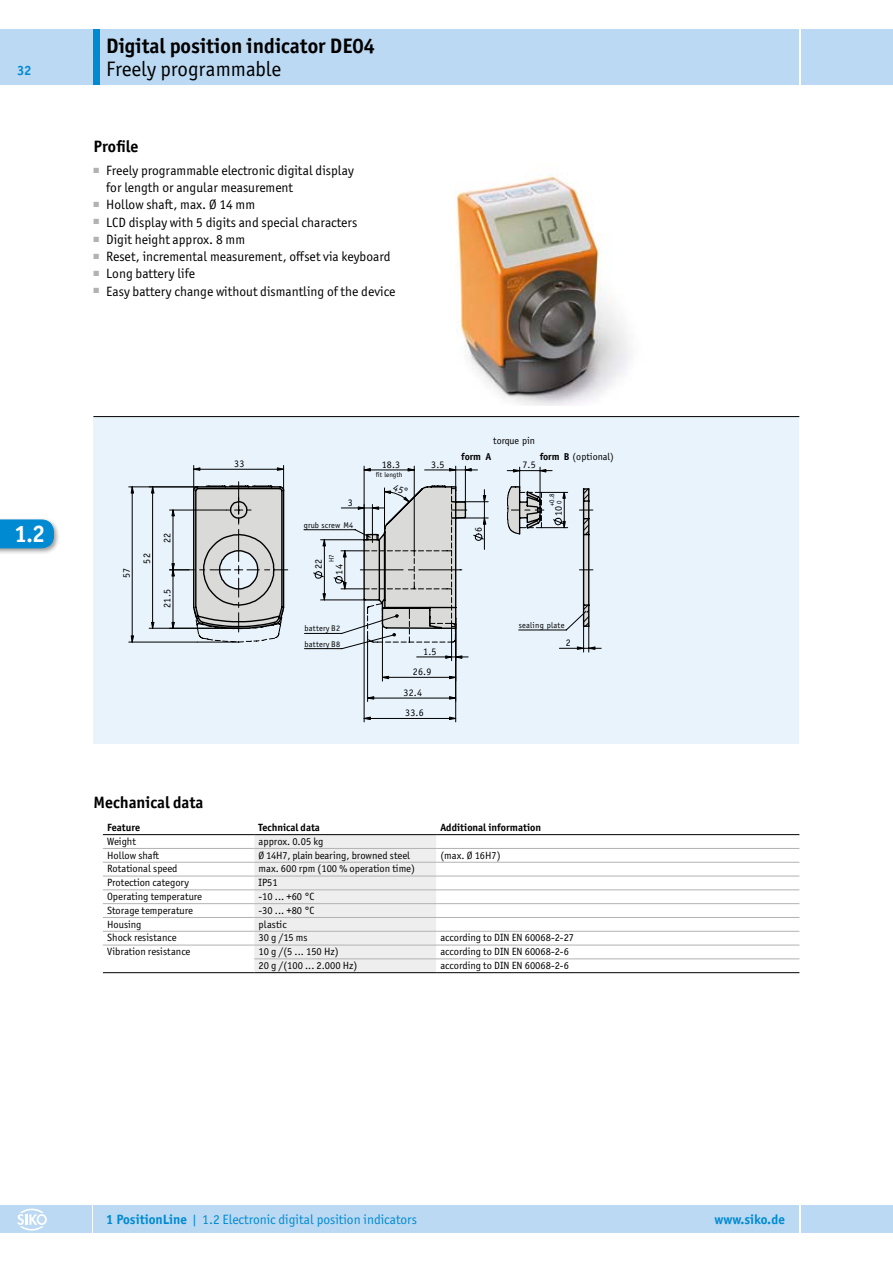
<style>
.page{position:relative;width:893px;height:1263px;background:#fff}
.page>*{position:absolute;margin:0;border:0;box-sizing:border-box;transform-origin:0 0}
.t1{font:700 24px "Officina Sans ITC Pro";color:#fff}
.t2{font:700 21px "Officina Sans ITC Pro";color:#000}
.t3{font:21px "Officina Sans ITC Pro";color:#000}
.t4{font:700 16.5px "Officina Sans ITC Pro";color:#000}
.t5{font:13.5px/17.2px "Officina Sans ITC Pro";color:#000}
.t6{font:13.5px "Officina Sans ITC Pro";color:#008ad2}
.t7{font:700 13.5px "Officina Sans ITC Pro";color:#008ad2}
.t8{font:10.5px "Officina Sans ITC Pro";color:#000}
.t9{font:700 10.5px "Officina Sans ITC Pro";color:#000}
.t10{font:10.05px "Officina Sans";color:#000}
.t11{font:700 10.05px "Officina Sans";color:#000}
.t12{font:8.25px/15.1px "Officina Sans";letter-spacing:.025em;color:#000}
.t13{font:8.25px "Officina Sans";letter-spacing:.005em;color:#000}
.t14{font:6.9px/7.2px "Officina Sans";color:#000}
.s1{font-weight:500}
.s2{font-weight:700}
</style>
<div class="page">
<div style="left:94px;top:1205px;width:705px;height:28px;background:#bbd9f2"></div>
<div style="left:0;top:1205px;width:91px;height:28px;background:#bbd9f2"></div>
<div style="left:801px;top:1205px;width:92px;height:28px;background:#bbd9f2"></div>
<div style="left:94px;top:30px;width:705px;height:55px;background:#bbd9f2"></div>
<div style="left:0;top:30px;width:94px;height:55px;background:#bbd9f2"></div>
<div style="left:801px;top:30px;width:92px;height:55px;background:#bbd9f2"></div>
<img style="left:455px;top:173px;width:175px;height:232px">
<div style="left:0;top:517px;width:60px;height:37px;background:#000;opacity:.4"></div>
<div style="left:0;top:520px;width:54px;height:28px;background:#008ad2"></div>
<div style="left:94px;top:30px;width:6px;height:55px;background:#008ad2"></div>
<div style="left:93px;top:416px;width:706px;height:328px;background:#e8f3fb"></div>
<hr style="left:129px;top:487px;width:69px;height:1px;background:#000">
<hr style="left:129px;top:642px;width:69px;height:1px;background:#000">
<svg style="left:131px;top:486px;width:39px;height:156px"></svg>
<hr style="left:367px;top:636px;width:1px;height:65px;background:#000">
<hr style="left:152px;top:487px;width:1px;height:141px;background:#000">
<hr style="left:149px;top:487px;width:49px;height:1px;background:#000">
<hr style="left:149px;top:628px;width:90px;height:1px;background:#000">
<svg style="left:151px;top:622px;width:3px;height:7px"></svg>
<svg style="left:151px;top:486px;width:3px;height:7px"></svg>
<hr style="left:455px;top:624px;width:1px;height:98px;background:#000">
<hr style="left:364px;top:599px;width:1px;height:123px;background:#000">
<hr style="left:364px;top:718px;width:92px;height:1px;background:#000">
<svg style="left:364px;top:717px;width:7px;height:3px"></svg>
<svg style="left:449px;top:717px;width:7px;height:3px"></svg>
<svg style="left:17px;top:1208px;width:30px;height:22px"></svg>
<hr style="left:93px;top:416px;width:706px;height:1px;background:#000">
<div style="left:254px;top:835px;width:182px;height:137px;background:#eee"></div>
<hr style="left:103px;top:834px;width:151px;height:1px;background:#000">
<hr style="left:254px;top:834px;width:182px;height:1px;background:#000">
<hr style="left:436px;top:834px;width:363px;height:1px;background:#000">
<hr style="left:103px;top:848px;width:151px;height:1px;background:#b2b2b2">
<hr style="left:254px;top:848px;width:182px;height:1px;background:#b2b2b2">
<hr style="left:436px;top:848px;width:363px;height:1px;background:#b2b2b2">
<hr style="left:103px;top:862px;width:151px;height:1px;background:#b2b2b2">
<hr style="left:254px;top:862px;width:182px;height:1px;background:#b2b2b2">
<hr style="left:436px;top:862px;width:363px;height:1px;background:#b2b2b2">
<hr style="left:103px;top:876px;width:151px;height:1px;background:#b2b2b2">
<hr style="left:254px;top:876px;width:182px;height:1px;background:#b2b2b2">
<hr style="left:436px;top:876px;width:363px;height:1px;background:#b2b2b2">
<hr style="left:103px;top:889px;width:151px;height:1px;background:#b2b2b2">
<hr style="left:254px;top:889px;width:182px;height:1px;background:#b2b2b2">
<hr style="left:436px;top:889px;width:363px;height:1px;background:#b2b2b2">
<hr style="left:103px;top:903px;width:151px;height:1px;background:#b2b2b2">
<hr style="left:254px;top:903px;width:182px;height:1px;background:#b2b2b2">
<hr style="left:436px;top:903px;width:363px;height:1px;background:#b2b2b2">
<hr style="left:103px;top:917px;width:151px;height:1px;background:#b2b2b2">
<hr style="left:103px;top:931px;width:151px;height:1px;background:#b2b2b2">
<hr style="left:254px;top:917px;width:182px;height:1px;background:#b2b2b2">
<hr style="left:254px;top:931px;width:182px;height:1px;background:#b2b2b2">
<hr style="left:254px;top:945px;width:182px;height:1px;background:#b2b2b2">
<hr style="left:436px;top:917px;width:363px;height:1px;background:#b2b2b2">
<hr style="left:436px;top:931px;width:363px;height:1px;background:#b2b2b2">
<hr style="left:436px;top:945px;width:363px;height:1px;background:#b2b2b2">
<hr style="left:254px;top:958px;width:182px;height:1px;background:#b2b2b2">
<hr style="left:436px;top:958px;width:363px;height:1px;background:#b2b2b2">
<hr style="left:103px;top:945px;width:151px;height:1px;background:#b2b2b2">
<hr style="left:103px;top:972px;width:151px;height:1px;background:#000">
<hr style="left:254px;top:972px;width:182px;height:1px;background:#000">
<hr style="left:436px;top:972px;width:363px;height:1px;background:#000">
<svg style="left:170px;top:465px;width:431px;height:234px"></svg>
<p class="t7" style="left:17px;top:62px;width:16px">32</p>
<h2 class="t2" style="left:106px;top:33px;width:270px">Digital position indicator DE04</h2>
<h2 class="t3" style="left:106px;top:57px;width:176px">Freely programmable</h2>
<h3 class="t4" style="left:94px;top:136px;width:46px">Profile</h3>
<p class="t5" style="left:106px;top:162px;width:249px;text-indent:-13px"><sup>■</sup> Freely programmable electronic digital display for length or angular measurement</p>
<p class="t5" style="left:94px;top:196px;width:163px"><sup>■</sup> Hollow shaft, max. Ø 14 mm</p>
<p class="t5" style="left:94px;top:213px;width:265px"><sup>■</sup> LCD display with 5 digits and special characters</p>
<p class="t5" style="left:94px;top:231px;width:153px"><sup>■</sup> Digit height approx. 8 mm</p>
<p class="t5" style="left:94px;top:248px;width:298px"><sup>■</sup> Reset, incremental measurement, offset via keyboard</p>
<p class="t5" style="left:94px;top:265px;width:103px"><sup>■</sup> Long battery life</p>
<p class="t5" style="left:94px;top:282px;width:303px"><sup>■</sup> Easy battery change without dismantling of the device</p>
<h1 class="t1" style="left:14px;top:519px;width:32px">1<span class="s1">.</span>2</h1>
<p class="t10" style="left:120px;top:578px;width:12px;rotate:-90deg">57</p>
<p class="t10" style="left:141px;top:564px;width:12px;rotate:-90deg">52</p>
<p class="t10" style="left:161px;top:543px;width:12px;rotate:-90deg">22</p>
<p class="t10" style="left:161px;top:608px;width:20px;rotate:-90deg">21.5</p>
<p class="t10" style="left:234px;top:457px;width:12px">33</p>
<p class="t10" style="left:348px;top:496px;width:7px">3</p>
<p class="t13" style="left:304px;top:520px;width:51px">grub screw M4</p>
<p class="t14" style="left:328px;top:562px;width:9px;rotate:-90deg">H7</p>
<p class="t10" style="left:313px;top:569px;width:12px;rotate:-90deg">22</p>
<p class="t10" style="left:333px;top:575px;width:12px;rotate:-90deg">14</p>
<p class="t12" style="left:304px;top:621px;width:37px">battery B2 battery B8</p>
<p class="t10" style="left:382px;top:458px;width:20px">18.3</p>
<p class="t14" style="left:376px;top:471px;width:28px">fit length</p>
<p class="t10" style="left:431px;top:458px;width:15px">3.5</p>
<p class="t10" style="left:493px;top:434px;width:43px">torque pin</p>
<p class="t11" style="left:461px;top:450px;width:32px">form A</p>
<p class="t10" style="left:473px;top:532px;width:7px;rotate:-90deg">6</p>
<p class="t10" style="left:540px;top:450px;width:76px"><span class="s2">form B</span> (optional)</p>
<p class="t10" style="left:522px;top:459px;width:15px">7.5</p>
<p class="t14" style="left:548px;top:504px;width:12px;text-indent:-2px;rotate:-90deg">+0.8<br>0</p>
<p class="t10" style="left:552px;top:516px;width:12px;rotate:-90deg">10</p>
<p class="t10" style="left:423px;top:645px;width:15px">1.5</p>
<p class="t10" style="left:413px;top:666px;width:20px">26.9</p>
<p class="t10" style="left:403px;top:686px;width:20px">32.4</p>
<p class="t10" style="left:405px;top:707px;width:20px">33.6</p>
<p class="t12" style="left:519px;top:617px;width:47px">sealing plate</p>
<p class="t10" style="left:566px;top:636px;width:7px">2</p>
<h3 class="t4" style="left:94px;top:792px;width:112px">Mechanical data</h3>
<p class="t9" style="left:107px;top:820px;width:35px">Feature</p>
<p class="t9" style="left:259px;top:820px;width:63px">Technical data</p>
<p class="t9" style="left:440px;top:820px;width:102px">Additional information</p>
<p class="t8" style="left:107px;top:835px;width:30px">Weight</p>
<p class="t8" style="left:259px;top:835px;width:66px">approx. 0.05 kg</p>
<p class="t8" style="left:107px;top:849px;width:53px">Hollow shaft</p>
<p class="t8" style="left:259px;top:849px;width:153px">Ø 14H7, plain bearing, browned steel</p>
<p class="t8" style="left:440px;top:849px;width:62px">(max. Ø 16H7)</p>
<p class="t8" style="left:107px;top:862px;width:72px">Rotational speed</p>
<p class="t8" style="left:259px;top:862px;width:158px">max. 600 rpm (100 % operation time)</p>
<p class="t8" style="left:107px;top:876px;width:83px">Protection category</p>
<p class="t8" style="left:259px;top:876px;width:21px">IP51</p>
<p class="t8" style="left:107px;top:890px;width:97px">Operating temperature</p>
<p class="t8" style="left:259px;top:890px;width:57px">-10 ... +60 °C</p>
<p class="t8" style="left:107px;top:904px;width:87px">Storage temperature</p>
<p class="t8" style="left:259px;top:904px;width:57px">-30 ... +80 °C</p>
<p class="t8" style="left:107px;top:918px;width:36px">Housing</p>
<p class="t8" style="left:259px;top:918px;width:30px">plastic</p>
<p class="t8" style="left:107px;top:931px;width:71px">Shock resistance</p>
<p class="t8" style="left:259px;top:931px;width:51px">30 g /15 ms</p>
<p class="t8" style="left:440px;top:931px;width:135px">according to DIN EN 60068-2-27</p>
<p class="t8" style="left:107px;top:945px;width:85px">Vibration resistance</p>
<p class="t8" style="left:259px;top:945px;width:82px">10 g /(5 ... 150 Hz)</p>
<p class="t8" style="left:440px;top:945px;width:130px">according to DIN EN 60068-2-6</p>
<p class="t8" style="left:259px;top:959px;width:100px">20 g /(100 ... 2.000 Hz)</p>
<p class="t8" style="left:440px;top:959px;width:130px">according to DIN EN 60068-2-6</p>
<p class="t6" style="left:106px;top:1211px;width:312px"><span class="s2">1 PositionLine</span> | 1.2 Electronic digital position indicators</p>
<p class="t7" style="left:714px;top:1211px;width:72px">www.siko.de</p>
</div>
